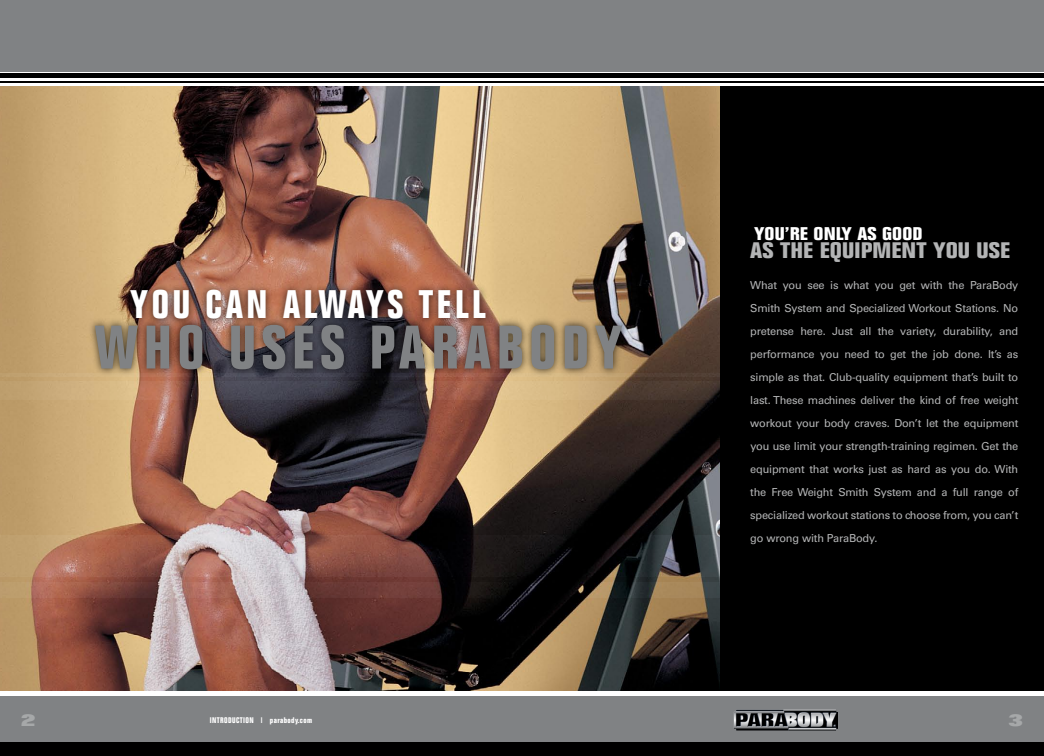
<style>
.page{position:relative;width:1044px;height:756px;background:#fff}
.page>*{position:absolute;margin:0;border:0;box-sizing:border-box;transform-origin:0 0}
.t1{font:700 condensed 60px "Folio";letter-spacing:.1em;color:#808284}
.t2{font:700 condensed 39px "Folio";letter-spacing:.09em;color:#fff}
.t3{font:700 condensed 22px "Folio";color:#b3b4b5;scale:1.25 1}
.t4{font:700 condensed 18px "Folio";color:#fff;scale:1.25 1}
.t5{font:11px/23px "Univers";letter-spacing:-.02em;color:#b3b4b5;text-align:justify}
.t6{font:700 condensed 8px "Folio";letter-spacing:.05em;color:#fff}
</style>
<div class="page">
<hr style="left:520px;top:74px;width:524px;height:4px;background:#000">
<hr style="left:520px;top:81px;width:524px;height:2px;background:#000">
<img style="left:0;top:87px;width:720px;height:604px">
<div style="left:0;top:696px;width:520px;height:60px;background:#808284"></div>
<div style="left:520px;top:696px;width:524px;height:60px;background:#808284"></div>
<div style="left:0;top:742px;width:521px;height:14px;background:#000"></div>
<div style="left:521px;top:742px;width:523px;height:14px;background:#000"></div>
<div style="left:521px;top:0;width:523px;height:71px;background:#808284"></div>
<div style="left:0;top:0;width:521px;height:71px;background:#808284"></div>
<hr style="left:0;top:74px;width:520px;height:4px;background:#000">
<hr style="left:0;top:81px;width:520px;height:2px;background:#000">
<div style="left:720px;top:87px;width:324px;height:604px;background:#000"></div>
<img style="left:734px;top:709px;width:104px;height:22px">
<svg style="left:0;top:381px;width:720px;height:19px;background:#866d58"></svg>
<hr style="left:0;top:374px;width:720px;height:3px;background:#8d8f90">
<svg style="left:0;top:582px;width:720px;height:16px;background:#72554b"></svg>
<svg style="left:0;top:535px;width:720px;height:42px;background:#6e534c"></svg>
<div style="left:122px;top:281px;width:372px;height:47px;background:#000;opacity:.75"></div>
<div style="left:86px;top:316px;width:545px;height:63px;background:#000;opacity:.75"></div>
<h2 class="t2" style="left:130px;top:283px;width:357px">YOU CAN ALWAYS TELL</h2>
<h1 class="t1" style="left:95px;top:314px;width:529px">WHO USES PARABODY</h1>
<p class="t6" style="left:210px;top:716px;width:104px">INTRODUCTION | PARABODY.COM</p>
<h3 class="t4" style="left:754px;top:224px;width:57px">YOU’RE ONLY</h3>
<h3 class="t4" style="left:857px;top:224px;width:29px">AS GOOD</h3>
<h3 class="t3" style="left:750px;top:238px;width:34px">AS THE</h3>
<h3 class="t3" style="left:820px;top:238px;width:29px">EQUIPMENT</h3>
<h3 class="t3" style="left:933px;top:238px;width:11px">YOU</h3>
<h3 class="t3" style="left:977px;top:238px;width:10px">USE</h3>
<p class="t5" style="left:750px;top:274px;width:270px">What you see is what you get with the ParaBody Smith System and Specialized Workout Stations. No pretense here. Just all the variety, durability, and performance you need to get the job done. It’s as simple as that. Club-quality equipment that’s built to last. These machines deliver the kind of free weight workout your body craves. Don’t let the equipment you use limit your strength-training regimen. Get the equipment that works just as hard as you do. With the Free Weight Smith System and a full range of specialized workout stations to choose from, you can’t go wrong with ParaBody.</p>
</div>
